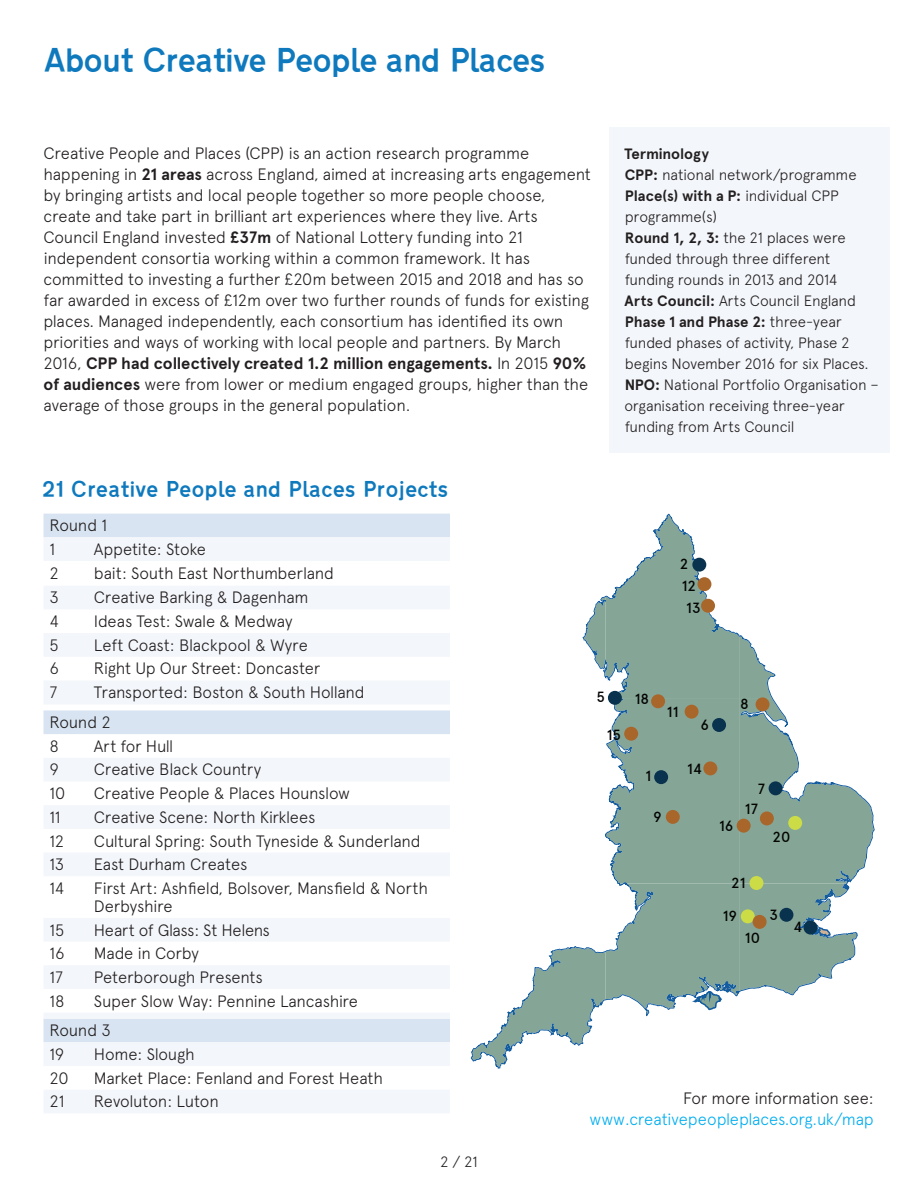
<style>
.page{position:relative;width:918px;height:1188px;background:#fff}
.page>*{position:absolute;margin:0;border:0;box-sizing:border-box;transform-origin:0 0}
.t1{font:31.5px "Transport";letter-spacing:-.03em;color:#0e79bd}
.t2{font:21px "Transport";color:#0e79bd}
.t3{font:300 16.5px/21px "Apercu";letter-spacing:-.015em;color:#231f20}
.t4{font:300 16.5px "Apercu";letter-spacing:-.01em;color:#00aeef}
.t5{font:300 15px/21px "Apercu";letter-spacing:-.015em;color:#231f20}
.t6{font:500 14.7px/22px "Apercu";color:#040503;text-align:center}
.s1{font-weight:700}
</style>
<div class="page">
<div style="left:44px;top:514px;width:406px;height:23px;background:#d8e4f1"></div>
<svg style="left:44px;top:537px;width:406px;height:576px;fill:#f3f6fa"></svg>
<div style="left:609px;top:128px;width:281px;height:325px;background:#f3f6fa"></div>
<svg style="left:471px;top:514px;width:404px;height:555px"></svg>
<div style="left:788px;top:816px;width:14px;height:14px;background:#ccdc46;border-radius:50%"></div>
<div style="left:741px;top:909px;width:14px;height:14px;background:#ccdc46;border-radius:50%"></div>
<div style="left:750px;top:876px;width:13px;height:14px;background:#ccdc46;border-radius:50%"></div>
<svg style="left:671px;top:997px;width:4px;height:3px"></svg>
<svg style="left:689px;top:980px;width:41px;height:31px"></svg>
<svg style="left:747px;top:713px;width:12px;height:6px"></svg>
<svg style="left:813px;top:892px;width:21px;height:12px"></svg>
<svg style="left:806px;top:916px;width:26px;height:22px"></svg>
<svg style="left:843px;top:883px;width:7px;height:6px"></svg>
<div style="left:753px;top:915px;width:14px;height:14px;background:#a8662b;border-radius:50%"></div>
<div style="left:760px;top:811px;width:14px;height:14px;background:#a8662b;border-radius:50%"></div>
<div style="left:737px;top:819px;width:14px;height:14px;background:#a8662b;border-radius:50%"></div>
<div style="left:666px;top:810px;width:14px;height:14px;background:#a8662b;border-radius:50%"></div>
<div style="left:703px;top:761px;width:14px;height:14px;background:#a8662b;border-radius:50%"></div>
<div style="left:608px;top:691px;width:14px;height:14px;background:#09324e;border-radius:50%"></div>
<div style="left:651px;top:694px;width:14px;height:14px;background:#a8662b;border-radius:50%"></div>
<div style="left:685px;top:705px;width:14px;height:14px;background:#a8662b;border-radius:50%"></div>
<div style="left:756px;top:697px;width:14px;height:14px;background:#a8662b;border-radius:50%"></div>
<div style="left:701px;top:599px;width:14px;height:14px;background:#a8662b;border-radius:50%"></div>
<div style="left:697px;top:577px;width:14px;height:14px;background:#a8662b;border-radius:50%"></div>
<div style="left:804px;top:921px;width:13px;height:14px;background:#09324e;border-radius:50%"></div>
<div style="left:779px;top:908px;width:14px;height:14px;background:#09324e;border-radius:50%"></div>
<div style="left:654px;top:770px;width:14px;height:14px;background:#09324e;border-radius:50%"></div>
<div style="left:712px;top:718px;width:14px;height:14px;background:#09324e;border-radius:50%"></div>
<div style="left:624px;top:727px;width:14px;height:14px;background:#a8662b;border-radius:50%"></div>
<div style="left:692px;top:558px;width:14px;height:14px;background:#09324e;border-radius:50%"></div>
<div style="left:769px;top:781px;width:14px;height:14px;background:#09324e;border-radius:50%"></div>
<h1 class="t1" style="left:44px;top:44px;width:504px">About Creative People and Places</h1>
<p class="t3" style="left:44px;top:143px;width:549px">Creative People and Places (CPP) is an action research programme happening in <span class="s1">21 areas</span> across England, aimed at increasing arts engagement by bringing artists and local people together so more people choose, create and take part in brilliant art experiences where they live. Arts Council England invested <span class="s1">£37m</span> of National Lottery funding into 21 independent consortia working within a common framework. It has committed to investing a further £20m between 2015 and 2018 and has so far awarded in excess of £12m over two further rounds of funds for existing places. Managed independently, each consortium has identified its own priorities and ways of working with local people and partners. By March 2016, <span class="s1">CPP had collectively created 1.2 million engagements.</span> In 2015 <span class="s1">90% of audiences</span> were from lower or medium engaged groups, higher than the average of those groups in the general population.</p>
<p class="t2" style="left:42px;top:478px;width:408px">21 Creative People and Places Projects</p>
<p class="t5" style="left:624px;top:143px;width:256px"><span class="s1">Terminology<br>CPP:</span> national network/programme<br><span class="s1">Place(s) with a P:</span> individual CPP programme(s)<br><span class="s1">Round 1, 2, 3:</span> the 21 places were funded through three different funding rounds in 2013 and 2014<br><span class="s1">Arts Council:</span> Arts Council England<br><span class="s1">Phase 1 and Phase 2:</span> three-year funded phases of activity, Phase 2 begins November 2016 for six Places.<br><span class="s1">NPO:</span> National Portfolio Organisation – organisation receiving three-year funding from Arts Council</p>
<p class="t3" style="left:50px;top:514px;width:59px;line-height:23.7px">Round 1<br>1</p>
<p class="t3" style="left:94px;top:539px;width:114px">Appetite: Stoke</p>
<p class="t6" style="left:680px;top:553px;width:10px">2</p>
<p class="t3" style="left:50px;top:562px;width:11px">2</p>
<p class="t3" style="left:94px;top:562px;width:242px">bait: South East Northumberland</p>
<p class="t3" style="left:50px;top:587px;width:11px">3</p>
<p class="t3" style="left:94px;top:587px;width:216px">Creative Barking &amp; Dagenham</p>
<p class="t3" style="left:50px;top:611px;width:11px">4</p>
<p class="t3" style="left:94px;top:611px;width:200px">Ideas Test: Swale &amp; Medway</p>
<p class="t3" style="left:50px;top:634px;width:11px">5</p>
<p class="t3" style="left:94px;top:634px;width:215px">Left Coast: Blackpool &amp; Wyre</p>
<p class="t3" style="left:50px;top:658px;width:11px">6</p>
<p class="t3" style="left:94px;top:658px;width:228px">Right Up Our Street: Doncaster</p>
<p class="t3" style="left:50px;top:682px;width:9px">7</p>
<p class="t6" style="left:682px;top:575px;width:20px">12<br>13</p>
<p class="t3" style="left:50px;top:677px;width:317px;line-height:30px;text-indent:44px">Transported: Boston &amp; South Holland<br>Round 2</p>
<p class="t3" style="left:50px;top:735px;width:11px">8</p>
<p class="t3" style="left:94px;top:735px;width:81px">Art for Hull</p>
<p class="t3" style="left:50px;top:759px;width:11px">9</p>
<p class="t3" style="left:94px;top:759px;width:169px">Creative Black Country</p>
<p class="t3" style="left:50px;top:783px;width:17px">10</p>
<p class="t3" style="left:94px;top:783px;width:258px">Creative People &amp; Places Hounslow</p>
<p class="t3" style="left:50px;top:806px;width:13px">11</p>
<p class="t3" style="left:94px;top:806px;width:223px">Creative Scene: North Kirklees</p>
<p class="t3" style="left:50px;top:830px;width:16px">12</p>
<p class="t3" style="left:94px;top:830px;width:328px">Cultural Spring: South Tyneside &amp; Sunderland</p>
<p class="t3" style="left:50px;top:854px;width:16px">13</p>
<p class="t3" style="left:94px;top:854px;width:155px">East Durham Creates</p>
<p class="t3" style="left:50px;top:877px;width:16px">14</p>
<p class="t3" style="left:94px;top:879px;width:336px;line-height:18px">First Art: Ashfield, Bolsover, Mansfield &amp; North<br>Derbyshire</p>
<p class="t3" style="left:50px;top:919px;width:16px">15</p>
<p class="t3" style="left:94px;top:919px;width:178px">Heart of Glass: St Helens</p>
<p class="t3" style="left:50px;top:943px;width:17px">16</p>
<p class="t3" style="left:94px;top:943px;width:107px">Made in Corby</p>
<p class="t3" style="left:50px;top:966px;width:15px">17</p>
<p class="t3" style="left:94px;top:966px;width:171px">Peterborough Presents</p>
<p class="t3" style="left:50px;top:990px;width:17px">18</p>
<p class="t6" style="left:596px;top:686px;width:10px">5</p>
<p class="t6" style="left:635px;top:688px;width:16px">18</p>
<p class="t6" style="left:740px;top:693px;width:10px">8</p>
<p class="t6" style="left:667px;top:701px;width:13px">11</p>
<p class="t6" style="left:701px;top:714px;width:10px">6</p>
<p class="t6" style="left:607px;top:724px;width:16px">15</p>
<p class="t6" style="left:687px;top:758px;width:16px">14</p>
<p class="t6" style="left:646px;top:765px;width:7px">1</p>
<p class="t6" style="left:758px;top:777px;width:9px">7</p>
<p class="t6" style="left:745px;top:798px;width:15px">17</p>
<p class="t6" style="left:653px;top:806px;width:10px">9</p>
<p class="t6" style="left:719px;top:815px;width:16px">16</p>
<p class="t6" style="left:773px;top:826px;width:19px">20</p>
<p class="t6" style="left:731px;top:872px;width:16px">21</p>
<p class="t6" style="left:770px;top:904px;width:10px">3</p>
<p class="t6" style="left:723px;top:905px;width:16px">19</p>
<p class="t6" style="left:793px;top:916px;width:10px">4</p>
<p class="t6" style="left:745px;top:927px;width:17px">10</p>
<p class="t3" style="left:50px;top:986px;width:310px;line-height:29.7px;text-indent:44px">Super Slow Way: Pennine Lancashire<br>Round 3</p>
<p class="t3" style="left:50px;top:1044px;width:16px">19</p>
<p class="t3" style="left:94px;top:1044px;width:103px">Home: Slough</p>
<p class="t3" style="left:50px;top:1067px;width:21px">20</p>
<p class="t3" style="left:94px;top:1067px;width:291px">Market Place: Fenland and Forest Heath</p>
<p class="t3" style="left:50px;top:1091px;width:16px">21</p>
<p class="t3" style="left:94px;top:1091px;width:127px">Revoluton: Luton</p>
<p class="t3" style="left:683px;top:1087px;width:192px">For more information see:</p>
<p class="t4" style="left:590px;top:1109px;width:286px">www.creativepeopleplaces.org.uk/map</p>
<p class="t5" style="left:440px;top:1151px;width:39px">2 / 21</p>
</div>
